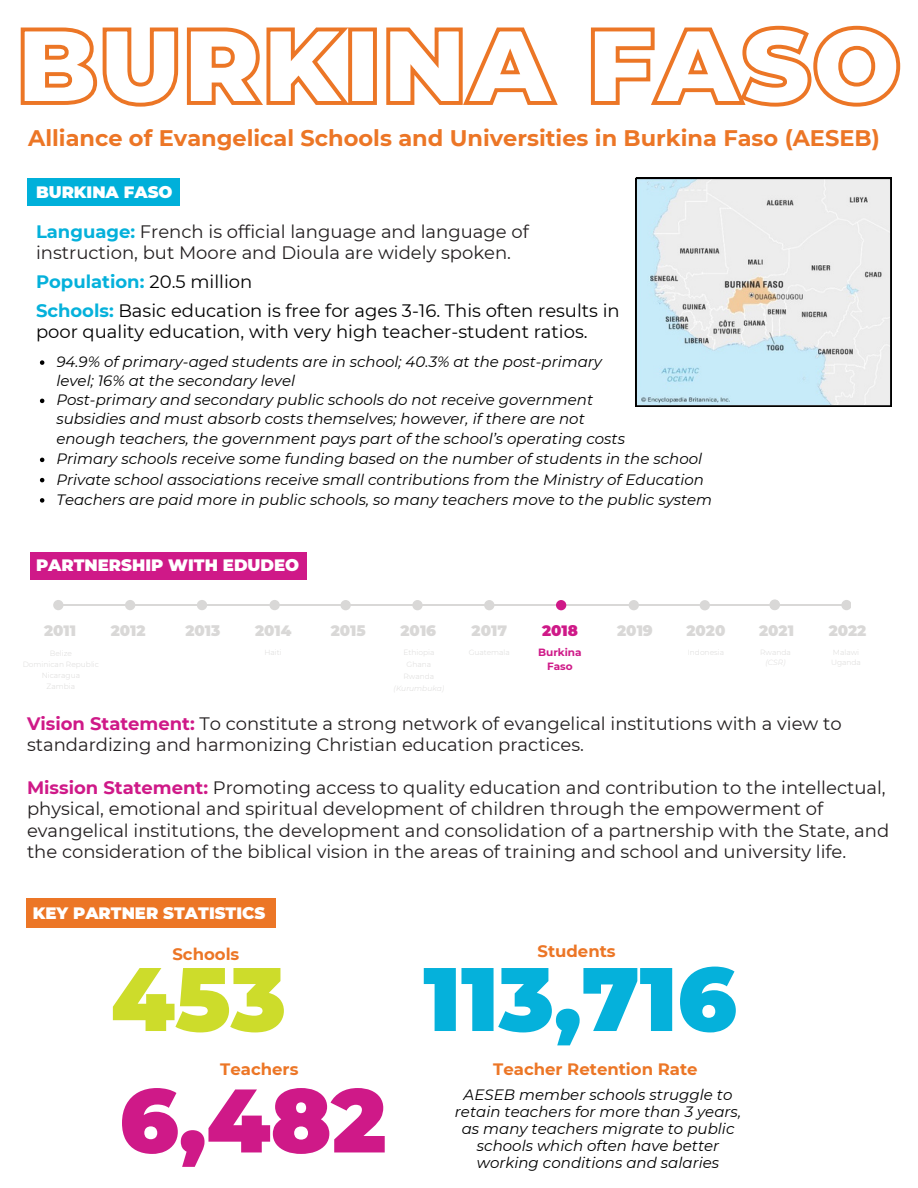
<style>
.page{position:relative;width:918px;height:1188px;background:#fff}
.page>*{position:absolute;margin:0;border:0;box-sizing:border-box;transform-origin:0 0}
.t1{font:900 90px "Montserrat";color:#05b1db}
.t2{font:900 90px "Montserrat";color:#cf1988}
.t3{font:900 90px "Montserrat";color:#cddc2b}
.t4{font:700 22.5px "Montserrat";color:#ec7626}
.t5{font:18px/21.3px "Montserrat";color:#231f20}
.t6{font:18px/21.3px "Montserrat";color:#000}
.t7{font:700 18px "Montserrat";color:#05b1db}
.t8{font:900 16.5px "Montserrat";color:#fff}
.t9{font:700 16.5px "Montserrat";color:#ec7626}
.t10{font:italic 15px/16.8px "Montserrat";color:#000}
.t11{font:900 15px "Montserrat";color:#d9d8d7}
.t12{font:900 15px "Montserrat";color:#cf1988}
.t13{font:700 10.5px/14px "Montserrat";color:#cf1988;text-align:center}
.s1{font-weight:700;color:#05b1db}
.s2{font-weight:400;color:#000}
.s3{font-weight:700;color:#cf1988}
</style>
<div class="page">
<div style="left:27px;top:899px;width:249px;height:29px;background:#ec7626"></div>
<hr style="left:58px;top:604px;width:719px;height:2px;background:#d9d8d7">
<div style="left:53px;top:600px;width:11px;height:10px;background:#d9d8d7;border-radius:50%"></div>
<div style="left:125px;top:600px;width:10px;height:10px;background:#d9d8d7;border-radius:50%"></div>
<div style="left:197px;top:600px;width:10px;height:10px;background:#d9d8d7;border-radius:50%"></div>
<div style="left:269px;top:600px;width:11px;height:10px;background:#d9d8d7;border-radius:50%"></div>
<div style="left:341px;top:600px;width:10px;height:10px;background:#d9d8d7;border-radius:50%"></div>
<div style="left:412px;top:600px;width:11px;height:10px;background:#d9d8d7;border-radius:50%"></div>
<div style="left:770px;top:599px;width:10px;height:11px;background:#d9d8d7;border-radius:50%"></div>
<div style="left:484px;top:600px;width:10px;height:10px;background:#d9d8d7;border-radius:50%"></div>
<div style="left:556px;top:600px;width:10px;height:10px;background:#cf1988;border-radius:50%"></div>
<div style="left:629px;top:600px;width:10px;height:10px;background:#d9d8d7;border-radius:50%"></div>
<div style="left:700px;top:600px;width:10px;height:10px;background:#d9d8d7;border-radius:50%"></div>
<hr style="left:775px;top:604px;width:143px;height:2px;background:#d9d8d7">
<div style="left:770px;top:600px;width:10px;height:10px;background:#d9d8d7;border-radius:50%"></div>
<div style="left:841px;top:600px;width:11px;height:10px;background:#d9d8d7;border-radius:50%"></div>
<div style="left:852px;top:593px;width:66px;height:47px;background:#fff"></div>
<div style="left:27px;top:178px;width:153px;height:28px;background:#00b0da"></div>
<svg style="left:40px;top:360px;width:4px;height:5px"></svg>
<svg style="left:40px;top:399px;width:4px;height:4px"></svg>
<div style="left:31px;top:552px;width:276px;height:27px;background:#cf1988"></div>
<svg style="left:20px;top:25px;width:881px;height:82px"></svg>
<svg style="left:636px;top:178px;width:255px;height:228px;background:#d9e3e6"></svg>
<svg style="left:40px;top:458px;width:4px;height:4px"></svg>
<svg style="left:40px;top:478px;width:4px;height:4px"></svg>
<svg style="left:40px;top:498px;width:4px;height:5px"></svg>
<p class="t4" style="left:28px;top:125px;width:853px">Alliance of Evangelical Schools and Universities in Burkina Faso (AESEB)</p>
<p class="t8" style="left:36px;top:182px;width:138px">BURKINA FASO</p>
<p class="t5" style="left:36px;top:221px;width:494px"><span class="s1">Language:</span> French is official language and language of instruction, but Moore and Dioula are widely spoken.</p>
<p class="t7" style="left:36px;top:270px;width:218px">Population: <span class="s2">20.5 million</span></p>
<p class="t6" style="left:36px;top:300px;width:585px"><span class="s1">Schools:</span> Basic education is free for ages 3-16. This often results in poor quality education, with very high teacher-student ratios.</p>
<p class="t10" style="left:56px;top:352px;width:547px;line-height:19.2px">94.9% of primary-aged students are in school; 40.3% at the post-primary level; 16% at the secondary level</p>
<p class="t10" style="left:56px;top:390px;width:570px;line-height:19.2px">Post-primary and secondary public schools do not receive government subsidies and must absorb costs themselves; however, if there are not enough teachers, the government pays part of the school’s operating costs</p>
<p class="t10" style="left:56px;top:451px;width:647px">Primary schools receive some funding based on the number of students in the school</p>
<p class="t10" style="left:56px;top:471px;width:649px">Private school associations receive small contributions from the Ministry of Education</p>
<p class="t10" style="left:56px;top:491px;width:657px">Teachers are paid more in public schools, so many teachers move to the public system</p>
<p class="t8" style="left:36px;top:555px;width:265px">PARTNERSHIP WITH EDUDEO</p>
<p class="t11" style="left:44px;top:621px;width:34px">2011</p>
<p class="t11" style="left:111px;top:621px;width:36px">2012</p>
<p class="t11" style="left:185px;top:621px;width:36px">2013</p>
<p class="t11" style="left:255px;top:621px;width:38px">2014</p>
<p class="t11" style="left:331px;top:622px;width:37px">2015</p>
<p class="t11" style="left:401px;top:621px;width:37px">2016</p>
<p class="t11" style="left:472px;top:621px;width:37px">2017</p>
<p class="t12" style="left:542px;top:621px;width:37px">2018</p>
<p class="t11" style="left:617px;top:621px;width:37px">2019</p>
<p class="t11" style="left:686px;top:621px;width:40px">2020</p>
<p class="t11" style="left:759px;top:621px;width:36px">2021</p>
<p class="t13" style="left:538px;top:645px;width:45px">Burkina<br>Faso</p>
<p class="t11" style="left:829px;top:621px;width:39px">2022</p>
<p class="t5" style="left:27px;top:713px;width:816px"><span class="s3">Vision Statement:</span> To constitute a strong network of evangelical institutions with a view to standardizing and harmonizing Christian education practices.</p>
<p class="t5" style="left:27px;top:777px;width:864px"><span class="s3">Mission Statement:</span> Promoting access to quality education and contribution to the intellectual, physical, emotional and spiritual development of children through the empowerment of evangelical institutions, the development and consolidation of a partnership with the State, and the consideration of the biblical vision in the areas of training and school and university life.</p>
<p class="t8" style="left:33px;top:903px;width:234px">KEY PARTNER STATISTICS</p>
<p class="t9" style="left:172px;top:944px;width:68px">Schools</p>
<p class="t9" style="left:538px;top:941px;width:80px">Students</p>
<p class="t1" style="left:423px;top:944px;width:315px">113,716</p>
<p class="t3" style="left:111px;top:944px;width:177px">453</p>
<p class="t9" style="left:220px;top:1059px;width:80px">Teachers</p>
<p class="t2" style="left:119px;top:1065px;width:269px">6,482</p>
<p class="t9" style="left:493px;top:1059px;width:206px">Teacher Retention Rate</p>
<p class="t10" style="left:455px;top:1087px;width:288px;text-align:center">AESEB member schools struggle to retain teachers for more than 3 years, as many teachers migrate to public schools which often have better working conditions and salaries</p>
</div>
